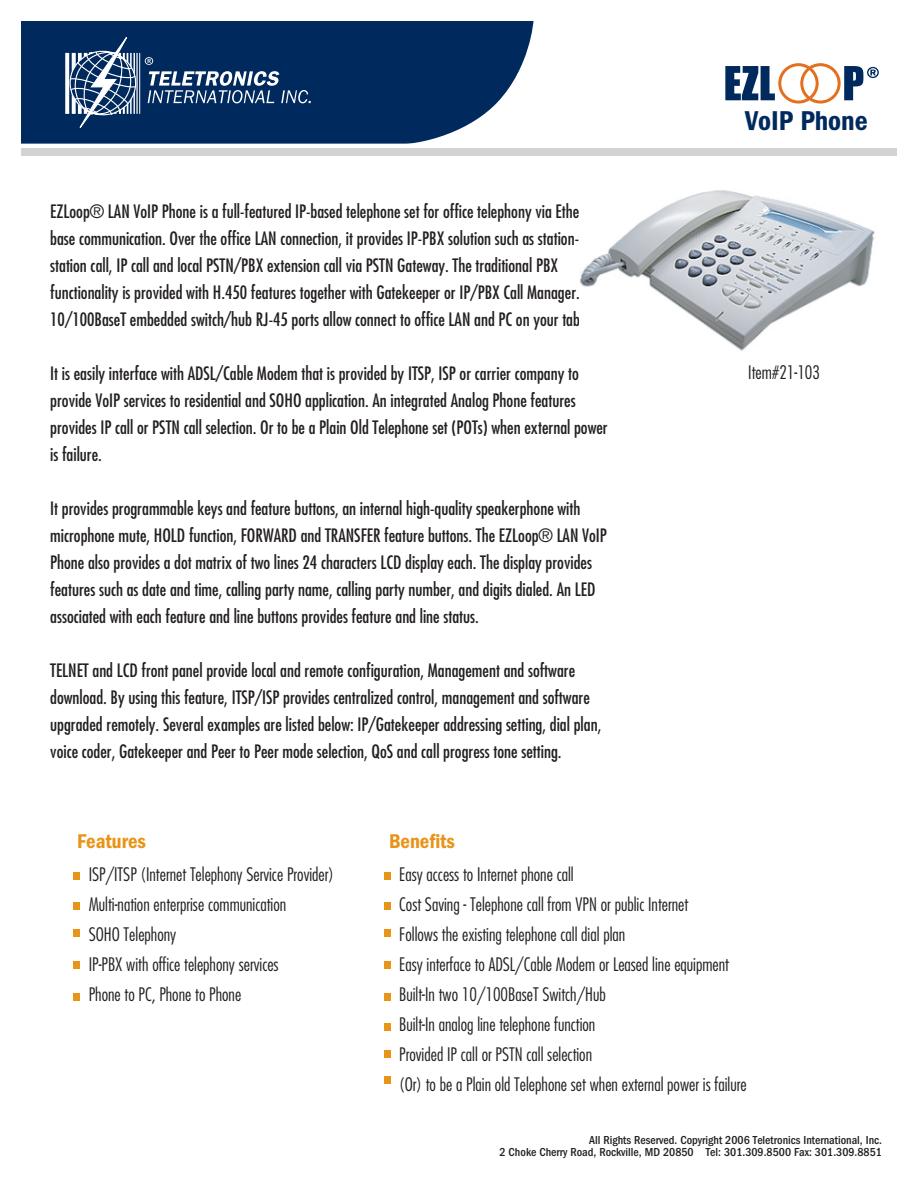
<style>
.page{position:relative;width:918px;height:1188px;background:#fff}
.page>*{position:absolute;margin:0;border:0;box-sizing:border-box;transform-origin:0 0}
.t1{font:600 condensed 28.2px "Franklin Gothic";color:#00295d}
.t2{font:600 condensed 20.55px "Franklin Gothic";color:#e89418}
.t3{font:300 condensed 18.15px/30px "Futura";color:#231f20}
.t4{font:condensed 18px/27px "Futura";color:#231f20}
.t5{font:500 condensed 12px/12px "Franklin Gothic";color:#231f20;text-align:right}
</style>
<div class="page">
<div style="left:21px;top:21px;width:513px;height:131px;background:#00295d"></div>
<svg style="left:382px;top:21px;width:472px;height:123px"></svg>
<div style="left:21px;top:144px;width:876px;height:6px;background:#fff"></div>
<div style="left:21px;top:148px;width:876px;height:8px;background:#d1d2d4"></div>
<div style="left:74px;top:873px;width:6px;height:7px;background:#e89418"></div>
<div style="left:74px;top:903px;width:6px;height:7px;background:#e89418"></div>
<div style="left:74px;top:930px;width:6px;height:7px;background:#e89418"></div>
<div style="left:74px;top:961px;width:6px;height:7px;background:#e89418"></div>
<div style="left:74px;top:993px;width:6px;height:7px;background:#e89418"></div>
<div style="left:384px;top:873px;width:7px;height:7px;background:#e89418"></div>
<div style="left:384px;top:903px;width:7px;height:7px;background:#e89418"></div>
<div style="left:384px;top:930px;width:7px;height:7px;background:#e89418"></div>
<div style="left:384px;top:961px;width:7px;height:7px;background:#e89418"></div>
<div style="left:384px;top:993px;width:7px;height:7px;background:#e89418"></div>
<div style="left:384px;top:1023px;width:7px;height:7px;background:#e89418"></div>
<div style="left:384px;top:1051px;width:7px;height:7px;background:#e89418"></div>
<div style="left:384px;top:1077px;width:7px;height:7px;background:#e89418"></div>
<img style="left:580px;top:190px;width:295px;height:161px">
<svg style="left:725px;top:66px;width:50px;height:34px"></svg>
<div style="left:778px;top:63px;width:41px;height:41px;border:3px solid #e4701e;border-radius:50%"></div>
<div style="left:800px;top:63px;width:41px;height:41px;border:3px solid #e4701e;border-radius:50%"></div>
<svg style="left:844px;top:66px;width:35px;height:34px"></svg>
<svg style="left:65px;top:37px;width:246px;height:107px"></svg>
<p class="t4" style="left:50px;top:197px;width:556px">EZLoop® LAN VoIP Phone is a full-featured IP-based telephone set for office telephony via Ethernet base communication. Over the office LAN connection, it provides IP-PBX solution such as station-to&shy;station call, IP call and local PSTN/PBX extension call via PSTN Gateway. The traditional PBX functionality is provided with H.450 features together with Gatekeeper or IP/PBX Call Manager. Two 10/100BaseT embedded switch/hub RJ-45 ports allow connect to office LAN and PC on your table.</p>
<p class="t4" style="left:50px;top:359px;width:559px">It is easily interface with ADSL/Cable Modem that is provided by ITSP, ISP or carrier company to provide VoIP services to residential and SOHO application. An integrated Analog Phone features provides IP call or PSTN call selection. Or to be a Plain Old Telephone set (POTs) when external power is failure.</p>
<p class="t4" style="left:50px;top:494px;width:558px">It provides programmable keys and feature buttons, an internal high-quality speakerphone with microphone mute, HOLD function, FORWARD and TRANSFER feature buttons. The EZLoop® LAN VoIP Phone also provides a dot matrix of two lines 24 characters LCD display each. The display provides features such as date and time, calling party name, calling party number, and digits dialed. An LED associated with each feature and line buttons provides feature and line status.</p>
<p class="t4" style="left:50px;top:656px;width:553px">TELNET and LCD front panel provide local and remote configuration, Management and software download. By using this feature, ITSP/ISP provides centralized control, management and software upgraded remotely. Several examples are listed below: IP/Gatekeeper addressing setting, dial plan, voice coder, Gatekeeper and Peer to Peer mode selection, QoS and call progress tone setting.</p>
<p class="t2" style="left:77px;top:830px;width:70px">Features</p>
<p class="t2" style="left:389px;top:830px;width:68px">Benefits</p>
<h1 class="t1" style="left:745px;top:105px;width:124px">VoIP Phone</h1>
<p class="t3" style="left:748px;top:357px;width:73px">Item#21-103</p>
<p class="t3" style="left:89px;top:859px;width:247px">ISP/ITSP (Internet Telephony Service Provider)<br>Multi-nation enterprise communication<br>SOHO Telephony<br>IP-PBX with office telephony services<br>Phone to PC, Phone to Phone</p>
<p class="t3" style="left:399px;top:859px;width:349px">Easy access to Internet phone call<br>Cost Saving - Telephone call from VPN or public Internet<br>Follows the existing telephone call dial plan<br>Easy interface to ADSL/Cable Modem or Leased line equipment Built-In two 10/100BaseT Switch/Hub<br>Built-In analog line telephone function<br>Provided IP call or PSTN call selection<br>(Or) to be a Plain old Telephone set when external power is failure</p>
<p class="t5" style="left:499px;top:1134px;width:384px">All Rights Reserved. Copyright 2006 Teletronics International, Inc.<br>2 Choke Cherry Road, Rockville, MD 20850 Tel: 301.309.8500 Fax: 301.309.8851</p>
</div>
